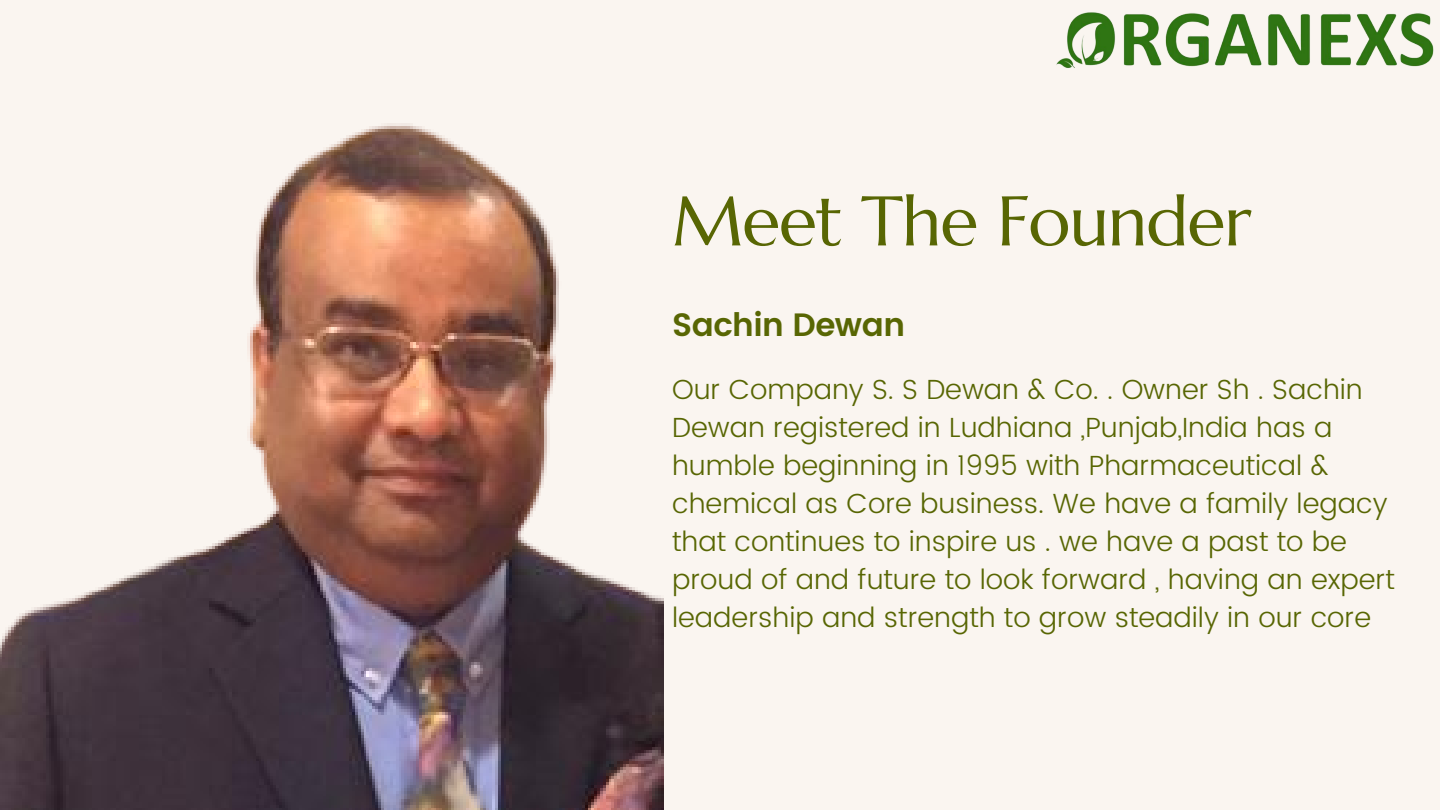
<style>
.page{position:relative;width:1440px;height:810px;background:#faf5f0}
.page>*{position:absolute;margin:0;border:0;box-sizing:border-box;transform-origin:0 0}
.t1{font:70px "Marcellus";letter-spacing:-.015em;color:#586603}
.t2{font:600 32.3px "Poppins";letter-spacing:-.015em;color:#586603}
.t3{font:300 27.7px/38.1px "Poppins";color:#586603}
</style>
<div class="page">
<img style="left:0;top:123px;width:664px;height:687px">
<img style="left:1056px;top:12px;width:378px;height:56px">
<h1 class="t1" style="left:672px;top:177px;width:581px">Meet The Founder</h1>
<p class="t2" style="left:672px;top:306px;width:234px">Sachin Dewan</p>
<p class="t3" style="left:672px;top:370px;width:724px">Our Company S. S Dewan &amp; Co. . Owner Sh . Sachin Dewan registered in Ludhiana ,Punjab,India has a humble beginning in 1995 with Pharmaceutical &amp; chemical as Core business. We have a family legacy that continues to inspire us . we have a past to be proud of and future to look forward , having an expert leadership and strength to grow steadily in our core</p>
</div>
